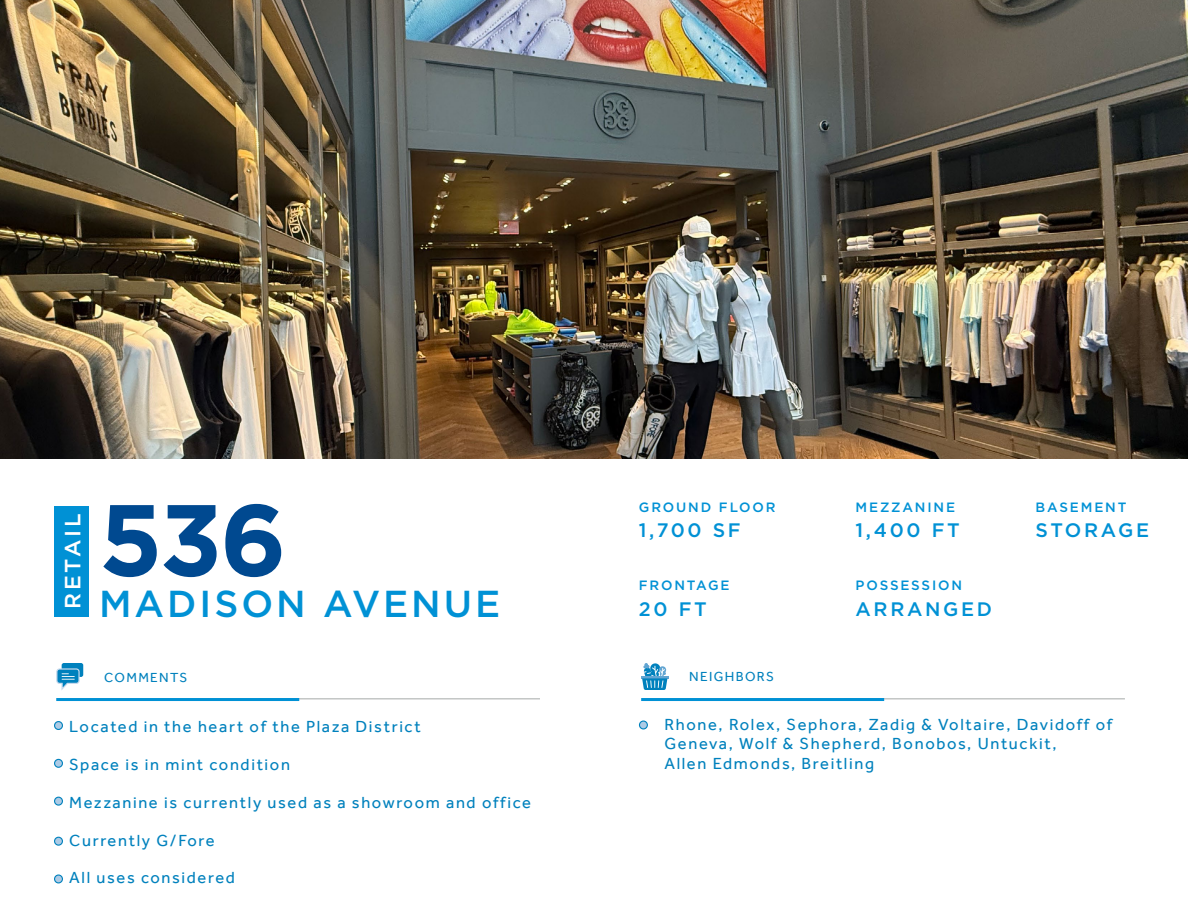
<style>
.page{position:relative;width:1188px;height:918px;background:#fff}
.page>*{position:absolute;margin:0;border:0;box-sizing:border-box;transform-origin:0 0}
.t1{font:700 101.1px "Gotham";color:#004990}
.t2{font:500 37.5px "Gotham";letter-spacing:.08em;color:#0091d5}
.t3{font:500 22.05px "Gotham";letter-spacing:.135em;color:#fff}
.t4{font:500 19.5px "Gotham";letter-spacing:.135em;color:#0091d5}
.t5{font:16.5px/19.8px "Effra";letter-spacing:.1em;color:#0081bd}
.t6{font:500 13.5px "Gotham";letter-spacing:.135em;color:#0091d5}
.t7{font:13.5px "Effra";letter-spacing:.1em;color:#0081bd}
</style>
<div class="page">
<svg style="left:56px;top:663px;width:27px;height:27px"></svg>
<hr style="left:259px;top:698px;width:281px;height:2px;background:#c3c6c5">
<hr style="left:56px;top:698px;width:243px;height:3px;background:#0091d5">
<div style="left:55px;top:722px;width:7px;height:7px;background:#aecbe5;border-radius:50%"></div>
<div style="left:54px;top:721px;width:9px;height:9px;border:1px solid #0081bd;border-radius:50%"></div>
<div style="left:55px;top:759px;width:7px;height:8px;background:#aecbe5;border-radius:50%"></div>
<div style="left:54px;top:759px;width:9px;height:9px;border:1px solid #0081bd;border-radius:50%"></div>
<div style="left:55px;top:797px;width:7px;height:8px;background:#aecbe5;border-radius:50%"></div>
<div style="left:54px;top:797px;width:9px;height:9px;border:1px solid #0081bd;border-radius:50%"></div>
<div style="left:55px;top:837px;width:7px;height:8px;background:#aecbe5;border-radius:50%"></div>
<div style="left:54px;top:837px;width:9px;height:9px;border:1px solid #0081bd;border-radius:50%"></div>
<div style="left:55px;top:875px;width:7px;height:8px;background:#aecbe5;border-radius:50%"></div>
<div style="left:54px;top:874px;width:9px;height:9px;border:1px solid #0081bd;border-radius:50%"></div>
<hr style="left:844px;top:698px;width:281px;height:2px;background:#c3c6c5">
<hr style="left:641px;top:698px;width:243px;height:3px;background:#0091d5">
<hr style="left:641px;top:676px;width:27px;height:2px;background:#62a5d2">
<svg style="left:642px;top:663px;width:25px;height:27px"></svg>
<div style="left:639px;top:721px;width:8px;height:8px;background:#aecbe5;border-radius:50%"></div>
<div style="left:639px;top:721px;width:9px;height:9px;border:1px solid #0081bd;border-radius:50%"></div>
<div style="left:54px;top:506px;width:34px;height:111px;background:#0091d5"></div>
<img style="left:0;top:0;width:1188px;height:459px">
<h3 class="t3" style="left:58px;top:609px;width:97px;rotate:-90deg">RETAIL</h3>
<h1 class="t1" style="left:99px;top:473px;width:189px">536</h1>
<h2 class="t2" style="left:99px;top:579px;width:403px">MADISON AVENUE</h2>
<p class="t7" style="left:104px;top:669px;width:85px">COMMENTS</p>
<p class="t5" style="left:69px;top:717px;width:353px">Located in the heart of the Plaza District</p>
<p class="t5" style="left:69px;top:754px;width:222px">Space is in mint condition</p>
<p class="t5" style="left:69px;top:792px;width:463px">Mezzanine is currently used as a showroom and office</p>
<p class="t5" style="left:69px;top:830px;width:147px">Currently G/Fore</p>
<p class="t5" style="left:69px;top:868px;width:167px">All uses considered</p>
<p class="t6" style="left:639px;top:498px;width:138px">GROUND FLOOR</p>
<p class="t4" style="left:639px;top:518px;width:103px">1,700 SF</p>
<p class="t6" style="left:639px;top:577px;width:92px">FRONTAGE</p>
<p class="t4" style="left:639px;top:596px;width:69px">20 FT</p>
<p class="t6" style="left:856px;top:498px;width:101px">MEZZANINE</p>
<p class="t4" style="left:856px;top:518px;width:106px">1,400 FT</p>
<p class="t6" style="left:856px;top:577px;width:108px">POSSESSION</p>
<p class="t4" style="left:856px;top:596px;width:138px">ARRANGED</p>
<p class="t6" style="left:1036px;top:498px;width:92px">BASEMENT</p>
<p class="t4" style="left:1036px;top:518px;width:115px">STORAGE</p>
<p class="t7" style="left:689px;top:668px;width:86px">NEIGHBORS</p>
<p class="t5" style="left:664px;top:714px;width:449px">Rhone, Rolex, Sephora, Zadig &amp; Voltaire, Davidoff of<br>Geneva, Wolf &amp; Shepherd, Bonobos, Untuckit,<br>Allen Edmonds, Breitling</p>
</div>
